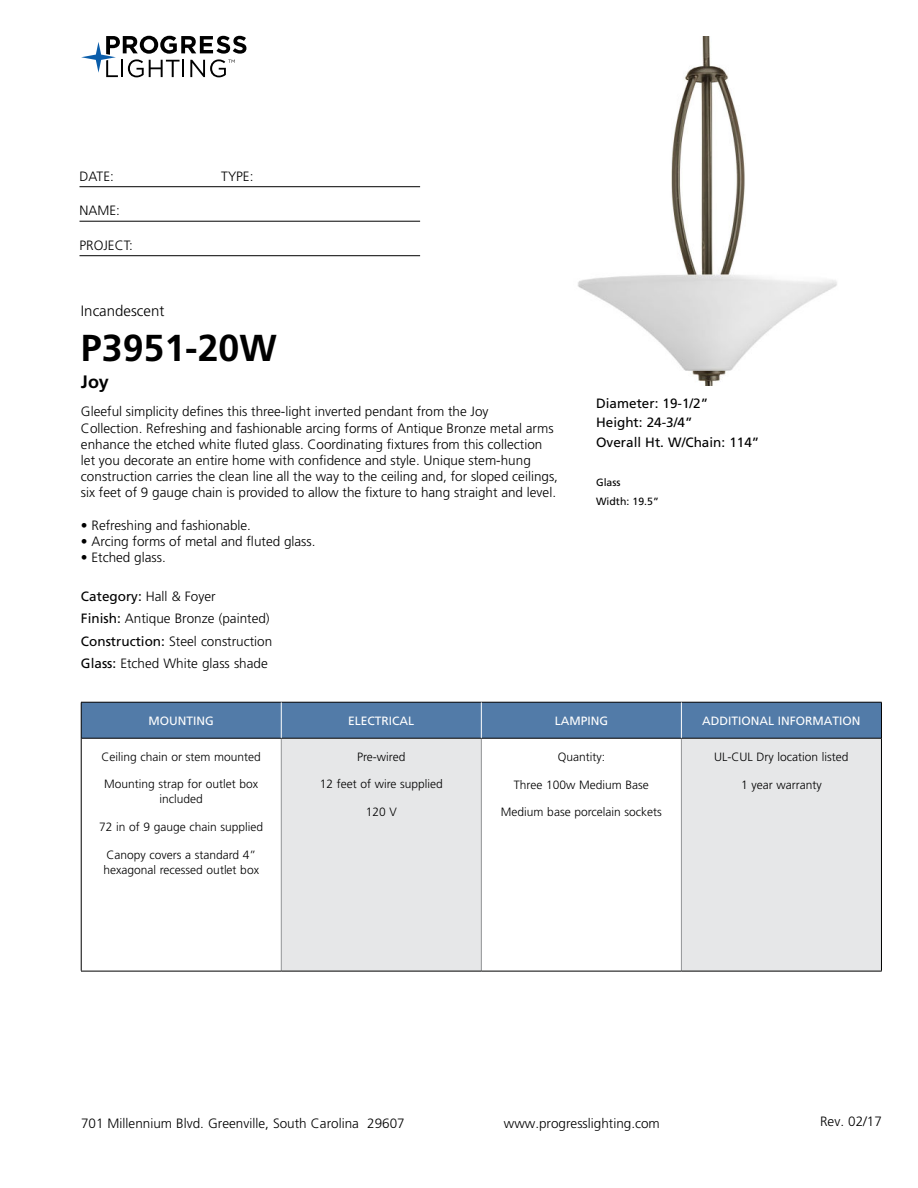
<style>
.page{position:relative;width:918px;height:1188px;background:#fff}
.page>*{position:absolute;margin:0;border:0;box-sizing:border-box;transform-origin:0 0}
.t1{font:700 37.5px "Frutiger LT Std";color:#000}
.t2{font:700 18px "Frutiger LT Std";color:#000}
.t3{font:300 15px "Frutiger LT Std";color:#000}
.t4{font:300 13.5px/16.2px "Frutiger LT Std";color:#000}
.t5{font:13.5px/19.5px "Frutiger LT Std";color:#000}
.t6{font:300 12px/15px "Frutiger LT Std";color:#000;text-align:center}
.t7{font:12px "Frutiger LT Std";color:#fff}
.t8{font:10.5px/19.5px "Frutiger LT Std";color:#000}
.s1{font-weight:400}
</style>
<div class="page">
<svg style="left:81px;top:36px;width:165px;height:41px"></svg>
<hr style="left:80px;top:186px;width:340px;height:1px;background:#000">
<hr style="left:80px;top:221px;width:340px;height:1px;background:#000">
<hr style="left:80px;top:255px;width:340px;height:1px;background:#000">
<div style="left:82px;top:703px;width:799px;height:35px;background:#527ba8"></div>
<div style="left:281px;top:738px;width:200px;height:233px;background:#e6e7e8"></div>
<div style="left:681px;top:738px;width:200px;height:233px;background:#e6e7e8"></div>
<hr style="left:281px;top:739px;width:1px;height:232px;background:#939598">
<hr style="left:481px;top:739px;width:1px;height:232px;background:#939598">
<hr style="left:681px;top:739px;width:1px;height:232px;background:#939598">
<hr style="left:81px;top:738px;width:200px;height:1px;background:#000">
<hr style="left:281px;top:738px;width:200px;height:1px;background:#000">
<hr style="left:481px;top:738px;width:200px;height:1px;background:#000">
<hr style="left:681px;top:738px;width:200px;height:1px;background:#000">
<hr style="left:81px;top:971px;width:200px;height:1px;background:#000">
<hr style="left:281px;top:971px;width:200px;height:1px;background:#000">
<hr style="left:481px;top:971px;width:200px;height:1px;background:#000">
<hr style="left:681px;top:971px;width:201px;height:1px;background:#000">
<hr style="left:81px;top:702px;width:200px;height:1px;background:#000">
<hr style="left:81px;top:702px;width:1px;height:36px;background:#000">
<hr style="left:281px;top:702px;width:200px;height:1px;background:#000">
<hr style="left:481px;top:702px;width:200px;height:1px;background:#000">
<hr style="left:681px;top:702px;width:201px;height:1px;background:#000">
<hr style="left:881px;top:702px;width:1px;height:36px;background:#000">
<hr style="left:81px;top:738px;width:1px;height:233px;background:#000">
<hr style="left:881px;top:738px;width:1px;height:233px;background:#000">
<hr style="left:281px;top:702px;width:1px;height:36px;background:#fff">
<hr style="left:681px;top:702px;width:1px;height:36px;background:#fff">
<hr style="left:481px;top:702px;width:1px;height:36px;background:#fff">
<img style="left:577px;top:36px;width:260px;height:349px">
<p class="t4" style="left:80px;top:169px;width:36px">DATE:</p>
<p class="t4" style="left:221px;top:169px;width:34px">TYPE:</p>
<p class="t4" style="left:80px;top:204px;width:42px">NAME:</p>
<p class="t4" style="left:80px;top:238px;width:55px">PROJECT:</p>
<p class="t3" style="left:81px;top:305px;width:85px">Incandescent</p>
<h1 class="t1" style="left:81px;top:335px;width:197px">P3951-20W</h1>
<h2 class="t2" style="left:81px;top:375px;width:30px">Joy</h2>
<p class="t4" style="left:81px;top:405px;width:479px">Gleeful simplicity defines this three-light inverted pendant from the Joy<br>Collection. Refreshing and fashionable arcing forms of Antique Bronze metal arms enhance the etched white fluted glass. Coordinating fixtures from this collection let you decorate an entire home with confidence and style. Unique stem-hung construction carries the clean line all the way to the ceiling and, for sloped ceilings, six feet of 9 gauge chain is provided to allow the fixture to hang straight and level.</p>
<p class="t4" style="left:81px;top:518px;width:172px">• Refreshing and fashionable.</p>
<p class="t4" style="left:81px;top:534px;width:236px">• Arcing forms of metal and fluted glass.</p>
<p class="t4" style="left:81px;top:550px;width:86px">• Etched glass.</p>
<p class="t4" style="left:81px;top:586px;width:193px;line-height:22.5px"><span class="s1">Category:</span> Hall &amp; Foyer<br><span class="s1">Finish:</span> Antique Bronze (painted)<br><span class="s1">Construction:</span> Steel construction<br><span class="s1">Glass:</span> Etched White glass shade</p>
<p class="t5" style="left:596px;top:394px;width:165px">Diameter: 19-1/2”<br>Height: 24-3/4”<br>Overall Ht. W/Chain: 114”</p>
<p class="t8" style="left:596px;top:473px;width:64px">Glass<br>Width: 19.5”</p>
<p class="t7" style="left:149px;top:716px;width:67px">MOUNTING</p>
<p class="t7" style="left:348px;top:716px;width:68px">ELECTRICAL</p>
<p class="t7" style="left:555px;top:716px;width:55px">LAMPING</p>
<p class="t7" style="left:702px;top:716px;width:160px">ADDITIONAL INFORMATION</p>
<p class="t6" style="left:102px;top:750px;width:161px">Ceiling chain or stem mounted</p>
<p class="t6" style="left:104px;top:778px;width:156px">Mounting strap for outlet box included</p>
<p class="t6" style="left:99px;top:820px;width:166px">72 in of 9 gauge chain supplied</p>
<p class="t6" style="left:104px;top:848px;width:157px;text-align:left">Canopy covers a standard 4” hexagonal recessed outlet box</p>
<p class="t6" style="left:357px;top:750px;width:50px">Pre-wired</p>
<p class="t6" style="left:320px;top:778px;width:125px">12 feet of wire supplied</p>
<p class="t6" style="left:366px;top:805px;width:33px">120 V</p>
<p class="t6" style="left:714px;top:750px;width:136px">UL-CUL Dry location listed</p>
<p class="t6" style="left:741px;top:778px;width:82px">1 year warranty</p>
<p class="t6" style="left:558px;top:750px;width:49px">Quantity:</p>
<p class="t6" style="left:514px;top:778px;width:136px">Three 100w Medium Base</p>
<p class="t6" style="left:501px;top:805px;width:162px">Medium base porcelain sockets</p>
<p class="t4" style="left:81px;top:1116px;width:325px">701 Millennium Blvd. Greenville, South Carolina 29607</p>
<p class="t4" style="left:504px;top:1116px;width:158px">www.progresslighting.com</p>
<p class="t4" style="left:820px;top:1114px;width:63px">Rev. 02/17</p>
</div>
